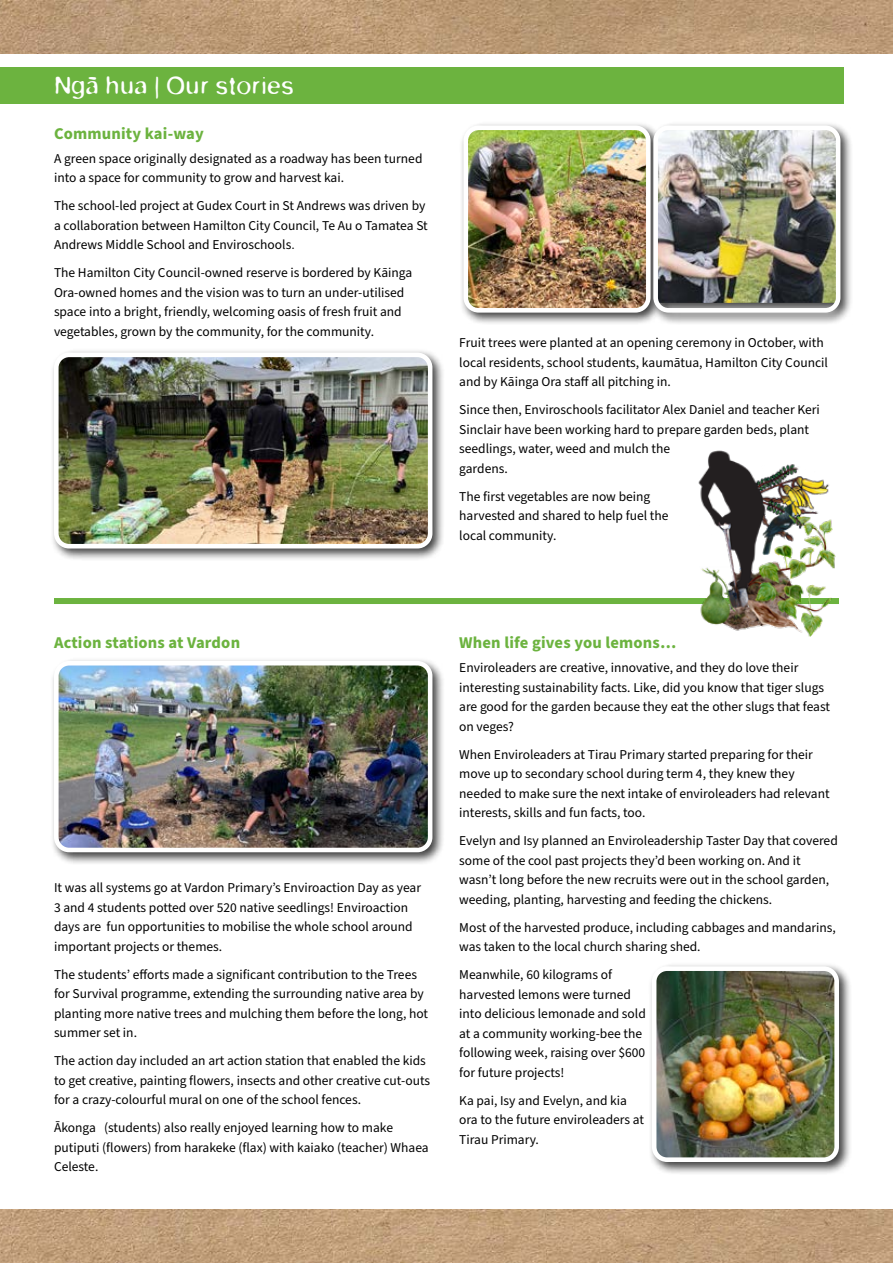
<style>
.page{position:relative;width:893px;height:1263px;background:#fff}
.page>*{position:absolute;margin:0;border:0;box-sizing:border-box;transform-origin:0 0}
.ES_White_Headings{font:24px "Expose";color:#fff}
.Light_green_head{font:700 16.5px "Source Sans Pro";letter-spacing:.01em;color:#6cb33f}
.ES_Body_Copy{font:13.5px/19.5px "Source Sans Pro";color:#000}
.s1{font-family:"Times New Roman"}
</style>
<div class="page">
<img style="left:0;top:0;width:893px;height:1263px">
<div style="left:0;top:54px;width:893px;height:1155px;background:#fff"></div>
<div style="left:50px;top:657px;width:395px;height:208px;background:#000;opacity:.75"></div>
<img style="left:56px;top:663px;width:374px;height:187px">
<div style="left:54px;top:661px;width:378px;height:191px;border:5px solid #fff;border-radius:13px"></div>
<div style="left:0;top:67px;width:843px;height:36px;background:#6cb33f"></div>
<div style="left:50px;top:348px;width:395px;height:213px;background:#000;opacity:.75"></div>
<img style="left:56px;top:355px;width:374px;height:191px">
<div style="left:54px;top:353px;width:378px;height:195px;border:5px solid #fff;border-radius:13px"></div>
<div style="left:459px;top:121px;width:204px;height:204px;background:#000;opacity:.75"></div>
<img style="left:466px;top:128px;width:182px;height:182px">
<div style="left:463px;top:125px;width:188px;height:188px;border:5px solid #fff;border-radius:13px"></div>
<div style="left:649px;top:121px;width:204px;height:204px;background:#000;opacity:.75"></div>
<img style="left:659px;top:129px;width:179px;height:174px">
<div style="left:653px;top:125px;width:187px;height:188px;border:5px solid #fff;border-radius:13px"></div>
<div style="left:648px;top:962px;width:203px;height:212px;background:#000;opacity:.75"></div>
<img style="left:654px;top:969px;width:183px;height:191px">
<div style="left:652px;top:966px;width:187px;height:196px;border:5px solid #fff;border-radius:13px"></div>
<div style="left:54px;top:598px;width:785px;height:6px;background:#6cb33f"></div>
<img style="left:698px;top:450px;width:138px;height:187px">
<p class="ES_White_Headings" style="left:54px;top:71px;width:242px">Ngã hua | Our stories</p>
<p class="Light_green_head" style="left:54px;top:122px;width:151px">Community kai-way</p>
<p class="ES_Body_Copy" style="left:54px;top:149px;width:370px">A green space originally designated as a roadway has been turned into a space for community to grow and harvest kai.</p>
<p class="ES_Body_Copy" style="left:54px;top:196px;width:375px">The school-led project at Gudex Court in St Andrews was driven by a collaboration between Hamilton City Council, Te Au o Tamatea St<br>Andrews Middle School and Enviroschools<span class="s1">.</span></p>
<p class="ES_Body_Copy" style="left:54px;top:263px;width:360px">The Hamilton City Council-owned reserve is bordered by Kāinga Ora-owned homes and the vision was to turn an under-utilised space into a bright, friendly, welcoming oasis of fresh fruit and vegetables, grown by the community, for the community.</p>
<p class="ES_Body_Copy" style="left:459px;top:334px;width:370px">Fruit trees were planted at an opening ceremony in October, with local residents, school students, kaumātua, Hamilton City Council and by Kāinga Ora staff all pitching in.</p>
<p class="ES_Body_Copy" style="left:459px;top:401px;width:362px">Since then, Enviroschools facilitator Alex Daniel and teacher Keri Sinclair have been working hard to prepare garden beds, plant seedlings, water, weed and mulch the<br>gardens.</p>
<p class="ES_Body_Copy" style="left:459px;top:487px;width:211px">The first vegetables are now being harvested and shared to help fuel the local community.</p>
<p class="Light_green_head" style="left:54px;top:632px;width:188px">Action stations at Vardon</p>
<p class="ES_Body_Copy" style="left:54px;top:878px;width:369px">It was all systems go at Vardon Primary’s Enviroaction Day as year 3 and 4 students potted over 520 native seedlings! Enviroaction days are fun opportunities to mobilise the whole school around important projects or themes.</p>
<p class="ES_Body_Copy" style="left:54px;top:965px;width:376px">The students’ efforts made a significant contribution to the Trees for Survival programme, extending the surrounding native area by planting more native trees and mulching them before the long, hot summer set in.</p>
<p class="ES_Body_Copy" style="left:54px;top:1051px;width:378px">The action day included an art action station that enabled the kids to get creative, painting flowers, insects and other creative cut-outs for a crazy-colourful mural on one of the school fences.</p>
<p class="ES_Body_Copy" style="left:54px;top:1118px;width:376px">Ākonga (students) also really enjoyed learning how to make putiputi (flowers) from harakeke (flax) with kaiako (teacher) Whaea<br>Celeste.</p>
<p class="Light_green_head" style="left:459px;top:632px;width:219px">When life gives you lemons…</p>
<p class="ES_Body_Copy" style="left:459px;top:658px;width:372px">Enviroleaders are creative, innovative, and they do love their interesting sustainability facts. Like, did you know that tiger slugs are good for the garden because they eat the other slugs that feast on veges?</p>
<p class="ES_Body_Copy" style="left:459px;top:745px;width:372px">When Enviroleaders at Tirau Primary started preparing for their move up to secondary school during term 4, they knew they needed to make sure the next intake of enviroleaders had relevant interests, skills and fun facts, too.</p>
<p class="ES_Body_Copy" style="left:459px;top:831px;width:380px">Evelyn and Isy planned an Enviroleadership Taster Day that covered some of the cool past projects they’d been working on. And it wasn’t long before the new recruits were out in the school garden, weeding, planting, harvesting and feeding the chickens.</p>
<p class="ES_Body_Copy" style="left:459px;top:918px;width:378px">Most of the harvested produce, including cabbages and mandarins, was taken to the local church sharing shed.</p>
<p class="ES_Body_Copy" style="left:459px;top:965px;width:188px">Meanwhile, 60 kilograms of harvested lemons were turned into delicious lemonade and sold at a community working-bee the following week, raising over $600 for future projects!</p>
<p class="ES_Body_Copy" style="left:459px;top:1091px;width:186px">Ka pai, Isy and Evelyn, and kia ora to the future enviroleaders at<br>Tirau Primary.</p>
</div>
